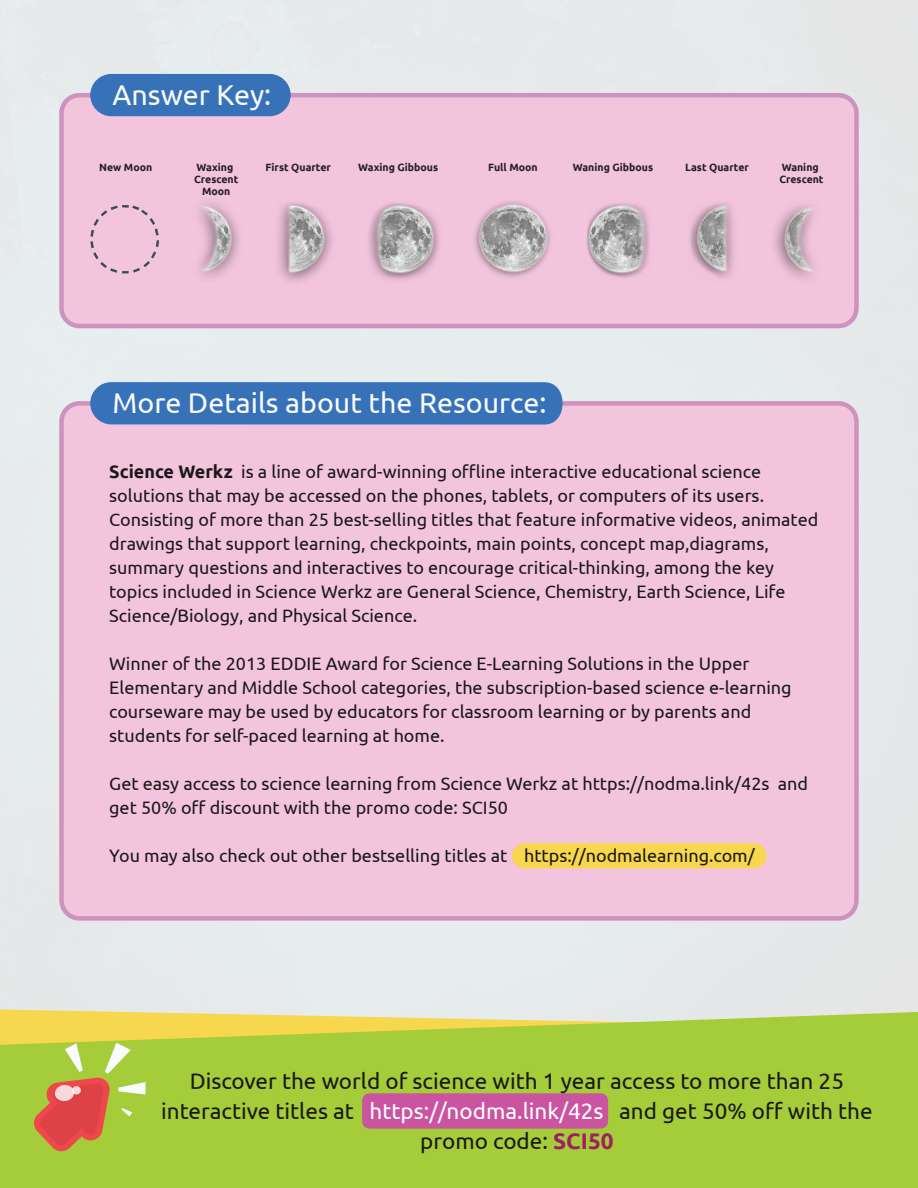
<style>
.page{position:relative;width:918px;height:1188px;background:#fff}
.page>*{position:absolute;margin:0;border:0;box-sizing:border-box;transform-origin:0 0}
.t1{font:28.65px "Ubuntu";color:#f9fafa}
.t2{font:22.5px/30px "Ubuntu";color:#1c1819;text-align:center}
.t3{font:18px/24px "Ubuntu";color:#1c1819}
.t4{font:700 10.5px/12px "Ubuntu";color:#231f20;text-align:center}
.s1{font-weight:700}
.s2{color:#fff}
.s3{font-weight:700;color:#9e1f62}
</style>
<div class="page">
<div style="left:0;top:0;width:918px;height:1185px;background:#e6eaeb"></div>
<div style="left:62px;top:95px;width:794px;height:231px;background:#f2c5dc;border-radius:18px"></div>
<div style="left:59px;top:93px;width:800px;height:235px;border:4px solid #cd92bd;border-radius:18px"></div>
<div style="left:90px;top:74px;width:201px;height:42px;background:#3772b9;border-radius:21px"></div>
<div style="left:62px;top:403px;width:794px;height:515px;background:#f2c5dc;border-radius:18px"></div>
<div style="left:59px;top:401px;width:800px;height:520px;border:4px solid #cd92bd;border-radius:18px"></div>
<div style="left:90px;top:382px;width:473px;height:43px;background:#3772b9"></div>
<img style="left:59px;top:169px;width:800px;height:132px">
<div style="left:512px;top:843px;width:254px;height:25px;background:#f6d74e;border-radius:12px"></div>
<svg style="left:0;top:1012px;width:918px;height:176px;background:#acce3f"></svg>
<div style="left:362px;top:1093px;width:246px;height:36px;background:#ca54a0;border-radius:7px"></div>
<svg style="left:34px;top:1043px;width:112px;height:108px;background:#bea64d"></svg>
<svg style="left:72px;top:1086px;width:9px;height:8px"></svg>
<h1 class="t1" style="left:113px;top:77px;width:160px">Answer Key:</h1>
<p class="t4" style="left:99px;top:161px;width:55px">New Moon</p>
<p class="t4" style="left:194px;top:161px;width:46px">Waxing<br>Crescent<br>Moon</p>
<p class="t4" style="left:266px;top:161px;width:67px">First Quarter</p>
<p class="t4" style="left:358px;top:161px;width:82px">Waxing Gibbous</p>
<p class="t4" style="left:488px;top:161px;width:51px">Full Moon</p>
<p class="t4" style="left:573px;top:161px;width:82px">Waning Gibbous</p>
<p class="t4" style="left:685px;top:161px;width:65px">Last Quarter</p>
<p class="t4" style="left:779px;top:161px;width:46px;text-align:left">Waning<br>Crescent</p>
<h1 class="t1" style="left:113px;top:385px;width:435px">More Details about the Resource:</h1>
<p class="t3" style="left:109px;top:459px;width:711px"><span class="s1">Science Werkz</span> is a line of award-winning offline interactive educational science solutions that may be accessed on the phones, tablets, or computers of its users.<br>Consisting of more than 25 best-selling titles that feature informative videos, animated drawings that support learning, checkpoints, main points, concept map,diagrams, summary questions and interactives to encourage critical-thinking, among the key topics included in Science Werkz are General Science, Chemistry, Earth Science, Life Science/Biology, and Physical Science.</p>
<p class="t3" style="left:109px;top:651px;width:684px">Winner of the 2013 EDDIE Award for Science E-Learning Solutions in the Upper Elementary and Middle School categories, the subscription-based science e-learning courseware may be used by educators for classroom learning or by parents and students for self-paced learning at home.</p>
<p class="t3" style="left:109px;top:771px;width:700px">Get easy access to science learning from Science Werkz at https://nodma.link/42s and get 50% off discount with the promo code: SCI50</p>
<p class="t3" style="left:109px;top:843px;width:647px">You may also check out other bestselling titles at https://nodmalearning.com/</p>
<p class="t2" style="left:161px;top:1065px;width:713px">Discover the world of science with 1 year access to more than 25 interactive titles at <span class="s2">https://nodma.link/42s</span> and get 50% off with the promo code: <span class="s3">SCI50</span></p>
</div>
